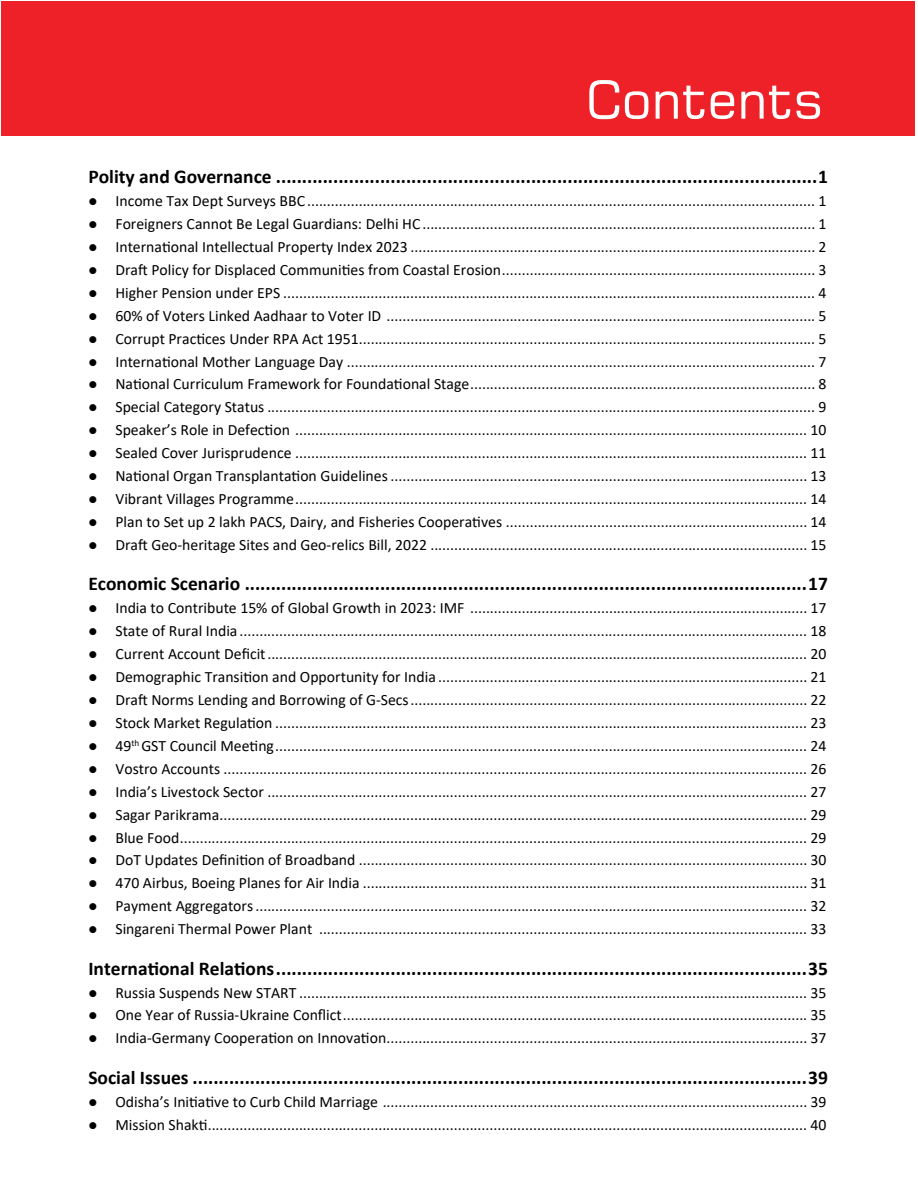
<style>
.page{position:relative;width:918px;height:1188px;background:#fff}
.page>*{position:absolute;margin:0;border:0;box-sizing:border-box;transform-origin:0 0}
.t1{font:52.5px "Square 721 BT";color:#fff}
.t2{font:700 19.5px "Calibri";color:#000}
.t3{font:15.75px/23px "Calibri";color:#000;text-align:justify}
</style>
<div class="page">
<div style="left:1px;top:1px;width:914px;height:135px;background:#ed2127"></div>
<h1 class="t1" style="left:586px;top:67px;width:240px">Contents</h1>
<p class="t2" style="left:88px;top:163px;width:741px">Polity and Governance ........................................................................................................1</p>
<p class="t3" style="left:115px;top:189px;width:713px">Income Tax Dept Surveys BBC................................................................................................................................ 1<br>Foreigners Cannot Be Legal Guardians: Delhi HC................................................................................................... 1<br>International Intellectual Property Index 2023 ...................................................................................................... 2<br>Draft Policy for Displaced Communities from Coastal Erosion............................................................................... 3<br>Higher Pension under EPS ...................................................................................................................................... 4<br>60% of Voters Linked Aadhaar to Voter ID ............................................................................................................ 5<br>Corrupt Practices Under RPA Act 1951................................................................................................................... 5<br>International Mother Language Day ...................................................................................................................... 7<br>National Curriculum Framework for Foundational Stage....................................................................................... 8<br>Special Category Status .......................................................................................................................................... 9<br>Speaker’s Role in Defection ................................................................................................................................. 10<br>Sealed Cover Jurisprudence ................................................................................................................................. 11<br>National Organ Transplantation Guidelines ......................................................................................................... 13<br>Vibrant Villages Programme................................................................................................................................. 14<br>Plan to Set up 2 lakh PACS, Dairy, and Fisheries Cooperatives ............................................................................ 14<br>Draft Geo-heritage Sites and Geo-relics Bill, 2022 ............................................................................................... 15</p>
<p class="t2" style="left:88px;top:570px;width:741px">Economic Scenario ............................................................................................................17</p>
<p class="t3" style="left:115px;top:596px;width:713px">India to Contribute 15% of Global Growth in 2023: IMF ..................................................................................... 17<br>State of Rural India ............................................................................................................................................... 18<br>Current Account Deficit........................................................................................................................................ 20<br>Demographic Transition and Opportunity for India ............................................................................................. 21<br>Draft Norms Lending and Borrowing of G-Secs.................................................................................................... 22<br>Stock Market Regulation ...................................................................................................................................... 23<br>49<sup>th</sup> GST Council Meeting...................................................................................................................................... 24<br>Vostro Accounts ................................................................................................................................................... 26<br>India’s Livestock Sector ........................................................................................................................................ 27<br>Sagar Parikrama.................................................................................................................................................... 29<br>Blue Food.............................................................................................................................................................. 29<br>DoT Updates Definition of Broadband ................................................................................................................. 30<br>470 Airbus, Boeing Planes for Air India ................................................................................................................ 31<br>Payment Aggregators........................................................................................................................................... 32<br>Singareni Thermal Power Plant ........................................................................................................................... 33</p>
<p class="t2" style="left:88px;top:954px;width:741px">International Relations......................................................................................................35</p>
<p class="t3" style="left:115px;top:980px;width:713px">Russia Suspends New START ................................................................................................................................ 35<br>One Year of Russia-Ukraine Conflict..................................................................................................................... 35<br>India-Germany Cooperation on Innovation.......................................................................................................... 37</p>
<p class="t2" style="left:88px;top:1063px;width:741px">Social Issues ......................................................................................................................39</p>
<p class="t3" style="left:115px;top:1090px;width:713px">Odisha’s Initiative to Curb Child Marriage ........................................................................................................... 39<br>Mission Shakti....................................................................................................................................................... 40</p>
</div>
